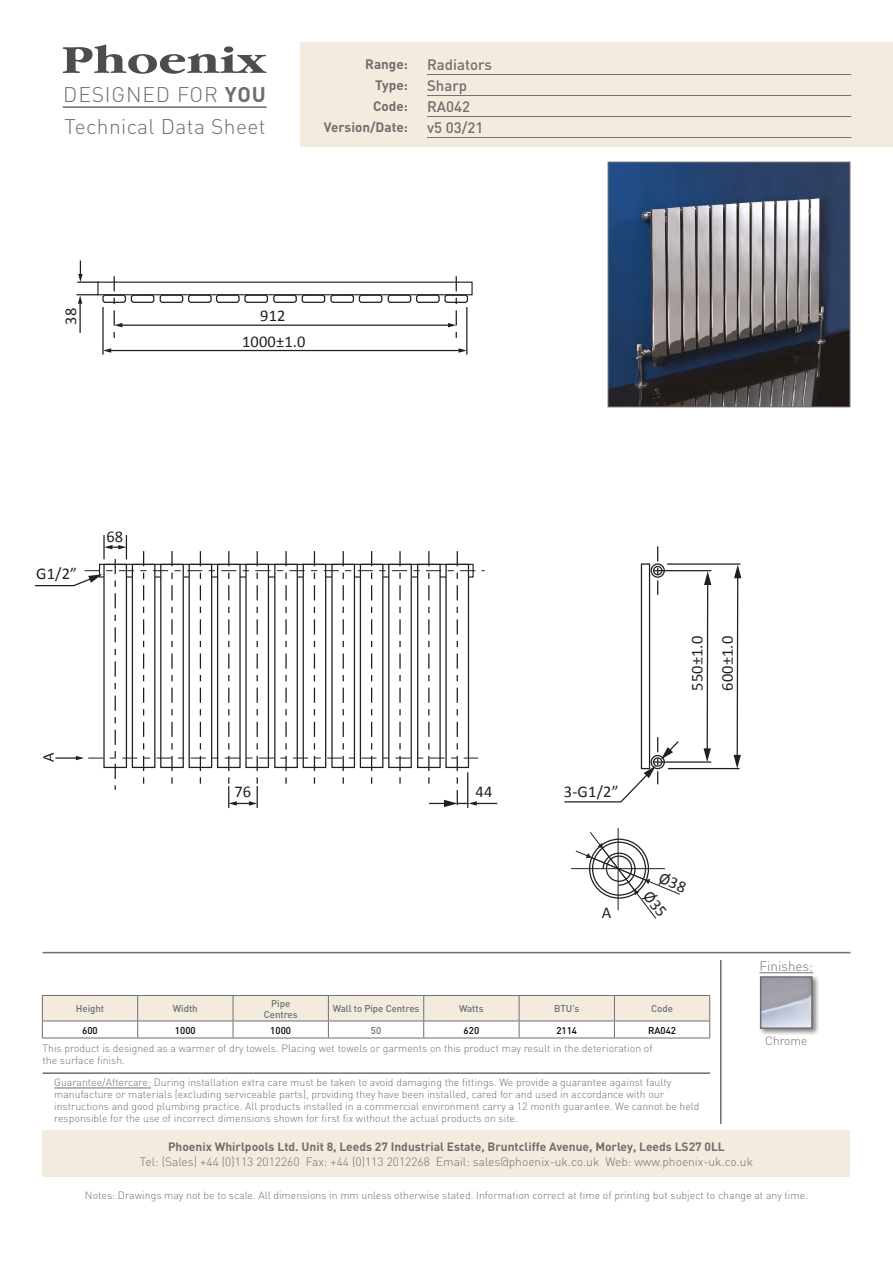
<style>
.page{position:relative;width:893px;height:1263px;background:#fff}
.page>*{position:absolute;margin:0;border:0;box-sizing:border-box;transform-origin:0 0}
.t1{font:300 21px "DIN";letter-spacing:.02em;color:#706f6f}
.t2{font:300 21px "DIN";letter-spacing:.04em;color:#706f6f}
.t3{font:16.5px/26.1px "Calibri";letter-spacing:.01em;color:#231f20;text-align:center}
.technical_header_det{font:500 15px "DIN";color:#706f6f}
.t4{font:700 13.5px/21px "DIN";color:#706f6f;text-align:justify}
.t5{font:300 13.5px "DIN";color:#706f6f}
.t6{font:300 12px "DIN";color:#706f6f}
.t7{font:700 12px "DIN";color:#706f6f}
.Body_copy{font:300 10.5px/12px "DIN";color:#706f6f}
.Product_Detail{font:500 9.75px/10.5px "DIN";letter-spacing:-.01em;color:#706f6f;text-align:center}
.Body_copy-2{font:500 9.75px "DIN";color:#000}
.Product_Detail_under{font:500 9.75px "DIN";color:#000}
.s1{font-weight:700}
</style>
<div class="page">
<svg style="left:63px;top:45px;width:204px;height:29px"></svg>
<div style="left:300px;top:43px;width:593px;height:104px;background:#f3ecde"></div>
<hr style="left:63px;top:106px;width:204px;height:2px;background:#706f6f">
<hr style="left:43px;top:952px;width:807px;height:1px;background:#706f6f">
<hr style="left:43px;top:1072px;width:667px;height:2px;background:#706f6f">
<hr style="left:759px;top:972px;width:54px;height:1px;background:#706f6f">
<hr style="left:720px;top:960px;width:1px;height:164px;background:#706f6f">
<div style="left:43px;top:1130px;width:807px;height:47px;background:#f3ecde"></div>
<hr style="left:54px;top:1088px;width:97px;height:1px;background:#706f6f">
<hr style="left:427px;top:74px;width:424px;height:1px;background:#706f6f">
<hr style="left:427px;top:95px;width:424px;height:1px;background:#706f6f">
<hr style="left:427px;top:116px;width:424px;height:1px;background:#706f6f">
<hr style="left:427px;top:137px;width:424px;height:1px;background:#706f6f">
<img style="left:610px;top:164px;width:238px;height:241px">
<div style="left:608px;top:162px;width:242px;height:245px;border:1px solid #706f6f"></div>
<div style="left:758px;top:974px;width:62px;height:63px;background:#000;opacity:.48"></div>
<img style="left:763px;top:979px;width:47px;height:47px">
<div style="left:760px;top:976px;width:53px;height:53px;border:2px solid #706f6f"></div>
<svg style="left:42px;top:995px;width:668px;height:42px"></svg>
<hr style="left:42px;top:1037px;width:96px;height:1px;background:#706f6f">
<hr style="left:138px;top:1037px;width:95px;height:1px;background:#706f6f">
<hr style="left:233px;top:1037px;width:95px;height:1px;background:#706f6f">
<hr style="left:328px;top:1037px;width:96px;height:1px;background:#706f6f">
<hr style="left:424px;top:1037px;width:95px;height:1px;background:#706f6f">
<hr style="left:519px;top:1037px;width:95px;height:1px;background:#706f6f">
<hr style="left:614px;top:1037px;width:96px;height:1px;background:#706f6f">
<svg style="left:35px;top:535px;width:462px;height:273px"></svg>
<div style="left:97px;top:282px;width:376px;height:13px;border:1px solid #231f20"></div>
<div style="left:102px;top:294px;width:24px;height:9px;border:1px solid #231f20;border-radius:2px"></div>
<div style="left:131px;top:294px;width:23px;height:9px;border:1px solid #231f20;border-radius:2px"></div>
<div style="left:160px;top:294px;width:23px;height:9px;border:1px solid #231f20;border-radius:2px"></div>
<div style="left:188px;top:294px;width:24px;height:9px;border:1px solid #231f20;border-radius:2px"></div>
<div style="left:216px;top:294px;width:24px;height:9px;border:1px solid #231f20;border-radius:2px"></div>
<div style="left:244px;top:294px;width:24px;height:9px;border:1px solid #231f20;border-radius:2px"></div>
<div style="left:273px;top:294px;width:24px;height:9px;border:1px solid #231f20;border-radius:2px"></div>
<div style="left:302px;top:294px;width:23px;height:9px;border:1px solid #231f20;border-radius:2px"></div>
<div style="left:330px;top:294px;width:24px;height:9px;border:1px solid #231f20;border-radius:2px"></div>
<div style="left:359px;top:294px;width:23px;height:9px;border:1px solid #231f20;border-radius:2px"></div>
<div style="left:388px;top:294px;width:23px;height:9px;border:1px solid #231f20;border-radius:2px"></div>
<div style="left:416px;top:294px;width:24px;height:9px;border:1px solid #231f20;border-radius:2px"></div>
<div style="left:444px;top:294px;width:24px;height:9px;border:1px solid #231f20;border-radius:2px"></div>
<hr style="left:110px;top:350px;width:350px;height:1px;background:#231f20">
<svg style="left:104px;top:348px;width:7px;height:5px"></svg>
<svg style="left:459px;top:348px;width:7px;height:5px"></svg>
<hr style="left:121px;top:325px;width:329px;height:1px;background:#231f20">
<svg style="left:448px;top:276px;width:9px;height:62px"></svg>
<hr style="left:466px;top:307px;width:1px;height:48px;background:#231f20">
<hr style="left:102px;top:307px;width:2px;height:48px;background:#231f20">
<hr style="left:77px;top:281px;width:22px;height:2px;background:#231f20">
<svg style="left:78px;top:260px;width:5px;height:22px"></svg>
<hr style="left:79px;top:302px;width:2px;height:31px;background:#231f20">
<svg style="left:77px;top:294px;width:21px;height:10px"></svg>
<svg style="left:114px;top:276px;width:8px;height:62px"></svg>
<svg style="left:733px;top:565px;width:8px;height:203px"></svg>
<hr style="left:667px;top:563px;width:73px;height:2px;background:#231f20">
<hr style="left:668px;top:768px;width:71px;height:1px;background:#231f20">
<div style="left:641px;top:563px;width:9px;height:206px;border:1px solid #231f20"></div>
<div style="left:651px;top:563px;width:14px;height:15px;border:1px solid #231f20;border-radius:50%"></div>
<div style="left:653px;top:566px;width:9px;height:9px;border:1px solid #231f20;border-radius:50%"></div>
<hr style="left:654px;top:570px;width:57px;height:1px;background:#231f20">
<svg style="left:703px;top:571px;width:8px;height:190px"></svg>
<hr style="left:653px;top:761px;width:58px;height:2px;background:#231f20">
<svg style="left:657px;top:546px;width:1px;height:49px"></svg>
<hr style="left:571px;top:868px;width:94px;height:1px;background:#231f20">
<hr style="left:618px;top:828px;width:1px;height:82px;background:#231f20">
<svg style="left:564px;top:737px;width:116px;height:66px"></svg>
<svg style="left:575px;top:831px;width:105px;height:88px"></svg>
<h1 class="t2" style="left:63px;top:82px;width:204px">DESIGNED FOR <span class="s1">YOU</span></h1>
<p class="t4" style="left:373px;top:53px;width:36px;text-indent:-8px">Range:<br>Type:<br>Code:</p>
<h1 class="t1" style="left:65px;top:113px;width:203px">Technical Data Sheet</h1>
<p class="t4" style="left:324px;top:116px;width:86px">Version/Date:</p>
<p class="technical_header_det" style="left:427px;top:55px;width:67px">Radiators</p>
<p class="technical_header_det" style="left:427px;top:76px;width:42px">Sharp</p>
<p class="technical_header_det" style="left:427px;top:97px;width:45px">RA042</p>
<p class="technical_header_det" style="left:427px;top:118px;width:58px">v5 03/21</p>
<p class="t3" style="left:58px;top:324px;width:18px;rotate:-90deg">38</p>
<p class="t3" style="left:242px;top:302px;width:65px">912<br>1000±1.0</p>
<p class="t3" style="left:36px;top:561px;width:42px">G1/2”</p>
<p class="t3" style="left:106px;top:524px;width:18px">68</p>
<p class="t3" style="left:35px;top:762px;width:11px;rotate:-90deg">A</p>
<p class="t3" style="left:234px;top:779px;width:18px">76</p>
<p class="t3" style="left:476px;top:779px;width:18px">44</p>
<p class="t3" style="left:537px;top:778px;width:56px">3-G1/2”</p>
<p class="t3" style="left:564px;top:778px;width:56px">3-G1/2”</p>
<p class="t3" style="left:682px;top:691px;width:56px;line-height:30.5px;text-align:left;rotate:-90deg">550±1.0<br>600±1.0</p>
<p class="t3" style="left:688px;top:691px;width:56px;rotate:-90deg">600±1.0</p>
<p class="t3" style="left:602px;top:899px;width:11px">A</p>
<p class="t5" style="left:759px;top:958px;width:55px">Finishes:</p>
<p class="Product_Detail" style="left:76px;top:1003px;width:30px">Height</p>
<p class="Product_Detail" style="left:173px;top:1003px;width:26px">Width</p>
<p class="Product_Detail" style="left:264px;top:998px;width:35px">Pipe<br>Centres</p>
<p class="Product_Detail" style="left:333px;top:1003px;width:88px">Wall to Pipe Centres</p>
<p class="Product_Detail" style="left:459px;top:1003px;width:26px">Watts</p>
<p class="Product_Detail" style="left:554px;top:1003px;width:27px">BTU’s</p>
<p class="Product_Detail" style="left:651px;top:1003px;width:23px">Code</p>
<p class="Body_copy-2" style="left:82px;top:1024px;width:17px">600</p>
<p class="Body_copy-2" style="left:175px;top:1024px;width:22px">1000</p>
<p class="Body_copy-2" style="left:270px;top:1024px;width:22px">1000</p>
<p class="Product_Detail" style="left:371px;top:1024px;width:12px">50</p>
<p class="Body_copy-2" style="left:464px;top:1024px;width:17px">620</p>
<p class="Body_copy-2" style="left:556px;top:1024px;width:22px">2114</p>
<p class="Product_Detail_under" style="left:648px;top:1024px;width:30px">RA042</p>
<p class="Body_copy" style="left:43px;top:1042px;width:612px">This product is designed as a warmer of dry towels. Placing wet towels or garments on this product may result in the deterioration of the surface finish.</p>
<p class="Body_copy" style="left:54px;top:1076px;width:647px">Guarantee/Aftercare: During installation extra care must be taken to avoid damaging the fittings. We provide a guarantee against faulty manufacture or materials (excluding serviceable parts), providing they have been installed, cared for and used in accordance with our instructions and good plumbing practice. All products installed in a commercial environment carry a 12 month guarantee. We cannot be held responsible for the use of incorrect dimensions shown for first fix without the actual products on site.</p>
<p class="t7" style="left:168px;top:1139px;width:558px">Phoenix Whirlpools Ltd. Unit 8, Leeds 27 Industrial Estate, Bruntcliffe Avenue, Morley, Leeds LS27 0LL</p>
<p class="t6" style="left:140px;top:1154px;width:614px">Tel: (Sales) +44 (0)113 2012260 Fax: +44 (0)113 2012268 Email: sales@phoenix-uk.co.uk Web: www.phoenix-uk.co.uk</p>
<p class="t6" style="left:765px;top:1034px;width:44px">Chrome</p>
<p class="Body_copy" style="left:85px;top:1189px;width:725px">Notes: Drawings may not be to scale. All dimensions in mm unless otherwise stated. Information correct at time of printing but subject to change at any time.</p>
</div>
